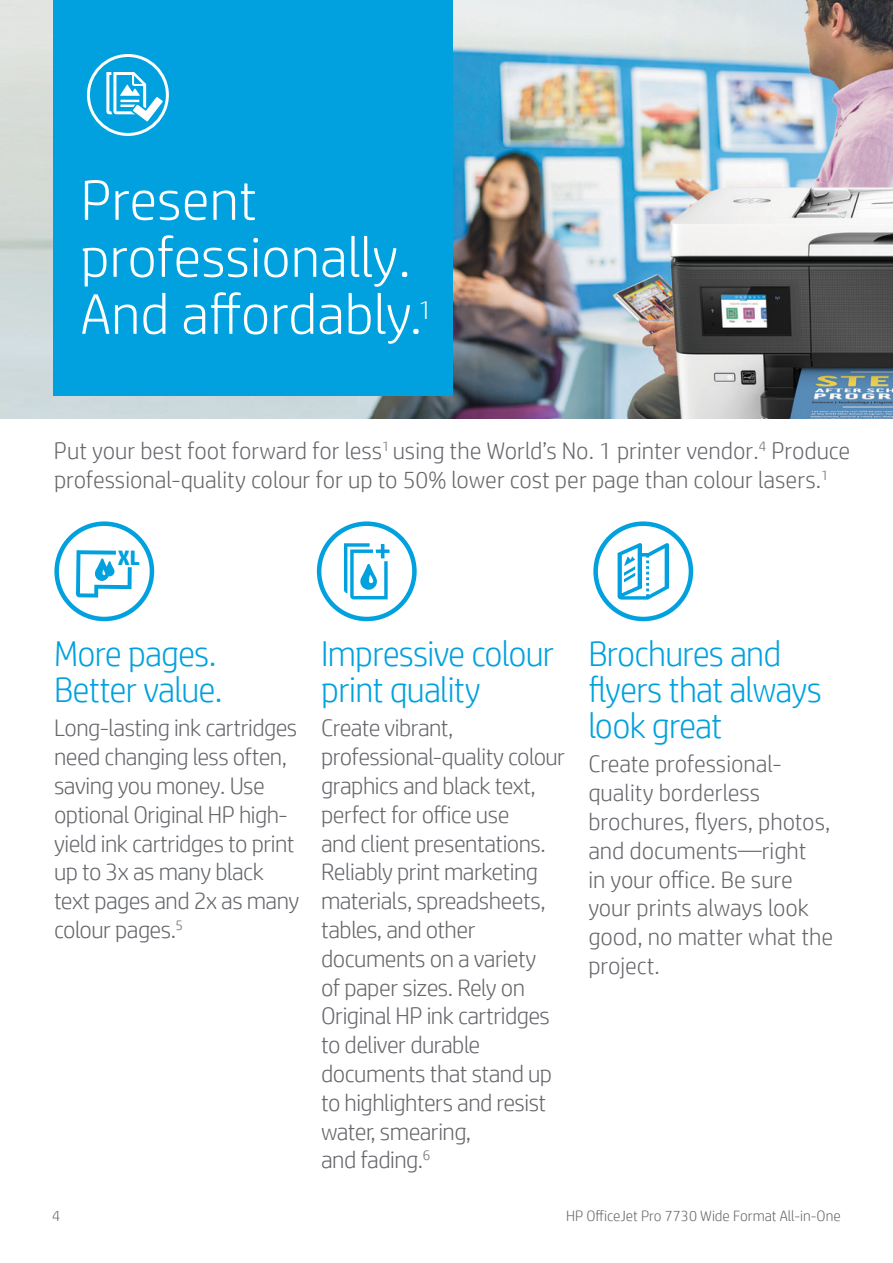
<style>
.page{position:relative;width:893px;height:1263px;background:#fff}
.page>*{position:absolute;margin:0;border:0;box-sizing:border-box;transform-origin:0 0}
.t1{font:300 57px/57px "HP Simplified";color:#fff}
.t2{font:300 36px/36px "HP Simplified";letter-spacing:-.02em;color:#00a1de}
.t3{font:300 24px/28.8px "HP Simplified";letter-spacing:-.02em;color:#65676b}
.t4{font:300 24px/28.8px "HP Simplified";color:#65676b}
.t5{font:700 21px "HP Simplified";color:#00a1de}
.t6{font:300 15px "HP Simplified";color:#65676b}
</style>
<div class="page">
<img style="left:0;top:0;width:893px;height:419px">
<img style="left:633px;top:175px;width:260px;height:244px">
<div style="left:53px;top:0;width:400px;height:395px;background:#00a1de"></div>
<div style="left:87px;top:54px;width:82px;height:82px;border:3px solid #fff;border-radius:50%"></div>
<svg style="left:106px;top:72px;width:62px;height:54px"></svg>
<div style="left:593px;top:521px;width:100px;height:100px;border:4px solid #00a1de;border-radius:50%"></div>
<div style="left:317px;top:521px;width:100px;height:100px;border:4px solid #00a1de;border-radius:50%"></div>
<svg style="left:344px;top:543px;width:46px;height:56px"></svg>
<div style="left:54px;top:521px;width:100px;height:100px;border:4px solid #00a1de;border-radius:50%"></div>
<svg style="left:76px;top:550px;width:56px;height:47px"></svg>
<svg style="left:618px;top:543px;width:51px;height:57px"></svg>
<h1 class="t1" style="left:80px;top:170px;width:353px">Present professionally.<br>And affordably.<sup>1</sup></h1>
<p class="t4" style="left:54px;top:435px;width:798px">Put your best foot forward for less<sup>1</sup> using the World’s No. 1 printer vendor.<sup>4</sup> Produce professional-quality colour for up to 50% lower cost per page than colour lasers.<sup>1</sup></p>
<p class="t5" style="left:118px;top:543px;width:24px">XL</p>
<h2 class="t2" style="left:54px;top:634px;width:170px">More pages.<br>Better value.</h2>
<p class="t3" style="left:54px;top:713px;width:247px">Long-lasting ink cartridges need changing less often, saving you money. Use optional Original HP high&shy;yield ink cartridges to print up to 3x as many black text pages and 2x as many colour pages.<sup>5</sup></p>
<h2 class="t2" style="left:321px;top:634px;width:235px">Impressive colour print quality</h2>
<p class="t3" style="left:321px;top:713px;width:246px">Create vibrant, professional-quality colour graphics and black text, perfect for office use<br>and client presentations.<br>Reliably print marketing materials, spreadsheets, tables, and other documents on a variety<br>of paper sizes. Rely on<br>Original HP ink cartridges to deliver durable documents that stand up to highlighters and resist water, smearing,<br>and fading.<sup>6</sup></p>
<h2 class="t2" style="left:588px;top:634px;width:235px">Brochures and flyers that always look great</h2>
<p class="t4" style="left:588px;top:749px;width:246px">Create professional&shy;quality borderless brochures, flyers, photos, and documents—right<br>in your office. Be sure your prints always look good, no matter what the project.</p>
<p class="t6" style="left:52px;top:1205px;width:10px">4</p>
<p class="t6" style="left:566px;top:1205px;width:276px">HP OfficeJet Pro 7730 Wide Format All-in-One</p>
</div>
